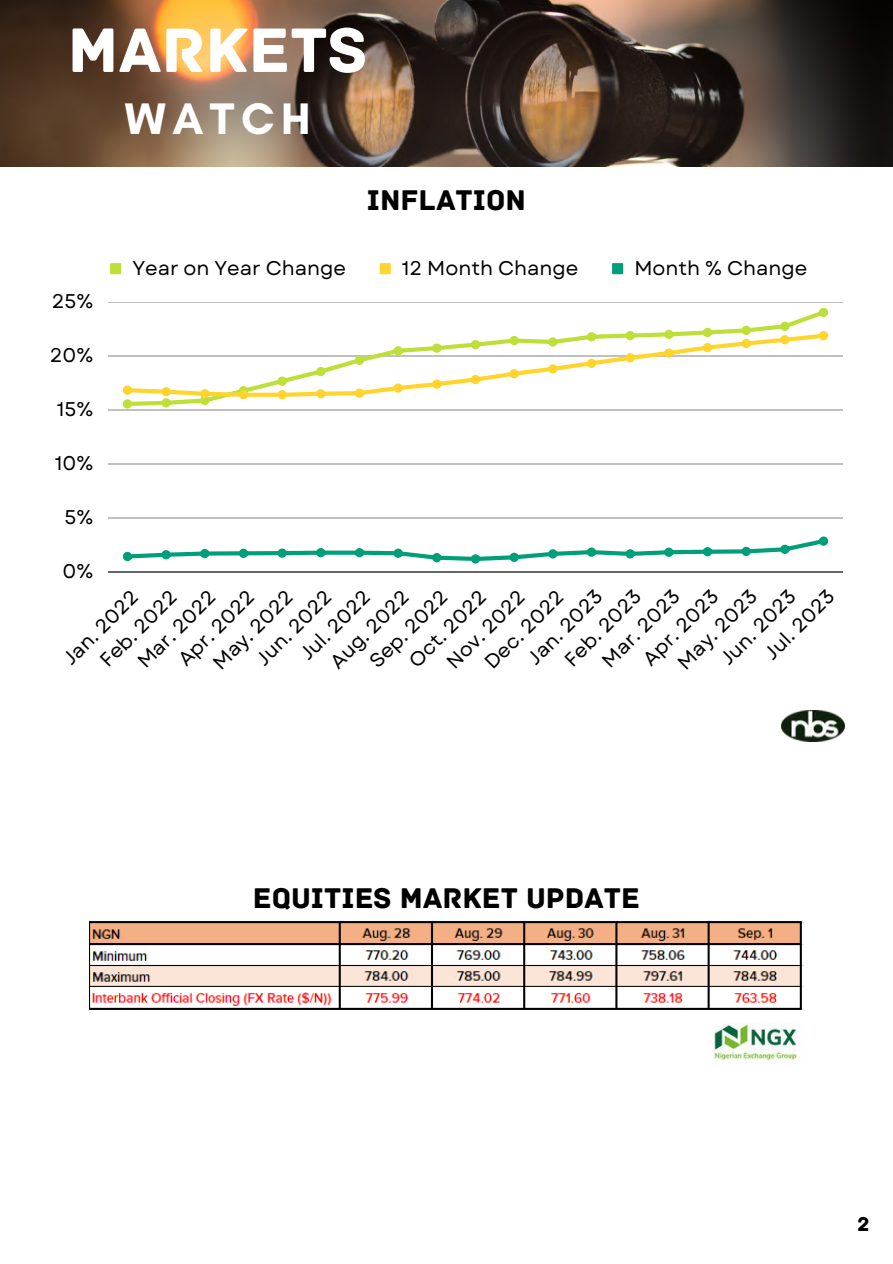
<style>
.page{position:relative;width:893px;height:1264px;background:#fff}
.page>*{position:absolute;margin:0;border:0;box-sizing:border-box;transform-origin:0 0}
.t1{font:66px "Archive";color:#fff}
.t2{font:700 45px "Glacial Indifference";letter-spacing:.145em;color:#fff}
.t3{font:30px "Archive";color:#000}
.t4{font:21px "Archive";color:#000}
.t5{font:19.8px "Garet";color:#000}
</style>
<div class="page">
<img style="left:0;top:0;width:892px;height:166px">
<img style="left:781px;top:710px;width:63px;height:31px">
<img style="left:708px;top:1009px;width:95px;height:53px">
<div style="left:110px;top:263px;width:11px;height:11px;background:#bde038"></div>
<div style="left:379px;top:263px;width:12px;height:11px;background:#ffd52d"></div>
<div style="left:612px;top:263px;width:11px;height:11px;background:#009f79"></div>
<hr style="left:108px;top:302px;width:734px;height:1px;background:#000">
<hr style="left:108px;top:356px;width:734px;height:1px;background:#000">
<hr style="left:108px;top:410px;width:734px;height:1px;background:#000">
<hr style="left:108px;top:464px;width:734px;height:1px;background:#000">
<hr style="left:108px;top:518px;width:734px;height:1px;background:#000">
<hr style="left:108px;top:572px;width:734px;height:1px;background:#000">
<svg style="left:123px;top:308px;width:705px;height:100px"></svg>
<svg style="left:123px;top:536px;width:705px;height:27px"></svg>
<img style="left:89px;top:920px;width:714px;height:89px">
<h1 class="t1" style="left:68px;top:11px;width:301px">MARKETS</h1>
<h2 class="t2" style="left:125px;top:91px;width:187px">WATCH</h2>
<h3 class="t3" style="left:367px;top:183px;width:161px">INFLATION</h3>
<p class="t5" style="left:52px;top:287px;width:43px">25%</p>
<p class="t5" style="left:50px;top:341px;width:45px">20%</p>
<p class="t5" style="left:57px;top:395px;width:38px">15%</p>
<p class="t5" style="left:55px;top:449px;width:40px">10%</p>
<p class="t5" style="left:64px;top:503px;width:30px">5%</p>
<p class="t5" style="left:62px;top:557px;width:32px">0%</p>
<p class="t5" style="left:132px;top:253px;width:215px">Year on Year Change</p>
<p class="t5" style="left:402px;top:253px;width:178px">12 Month Change</p>
<p class="t5" style="left:634px;top:253px;width:175px">Month % Change</p>
<p class="t5" style="left:249px;top:652px;width:99px;rotate:-45deg">Jun. 2022</p>
<p class="t5" style="left:206px;top:656px;width:105px;rotate:-45deg">May. 2022</p>
<p class="t5" style="left:363px;top:654px;width:103px;rotate:-45deg">Sep. 2022</p>
<p class="t5" style="left:713px;top:651px;width:98px;rotate:-45deg">Jun. 2023</p>
<p class="t5" style="left:670px;top:655px;width:104px;rotate:-45deg">May. 2023</p>
<p class="t5" style="left:131px;top:654px;width:102px;rotate:-45deg">Mar. 2022</p>
<p class="t5" style="left:293px;top:646px;width:91px;rotate:-45deg">Jul. 2022</p>
<p class="t5" style="left:595px;top:654px;width:102px;rotate:-45deg">Mar. 2023</p>
<p class="t5" style="left:323px;top:655px;width:103px;rotate:-45deg">Aug. 2022</p>
<p class="t5" style="left:758px;top:646px;width:90px;rotate:-45deg">Jul. 2023</p>
<p class="t5" style="left:440px;top:654px;width:103px;rotate:-45deg">Nov. 2022</p>
<p class="t5" style="left:93px;top:653px;width:101px;rotate:-45deg">Feb. 2022</p>
<p class="t5" style="left:56px;top:651px;width:98px;rotate:-45deg">Jan. 2022</p>
<p class="t5" style="left:478px;top:655px;width:104px;rotate:-45deg">Dec. 2022</p>
<p class="t5" style="left:171px;top:652px;width:99px;rotate:-45deg">Apr. 2022</p>
<p class="t5" style="left:558px;top:652px;width:100px;rotate:-45deg">Feb. 2023</p>
<p class="t5" style="left:521px;top:651px;width:98px;rotate:-45deg">Jan. 2023</p>
<p class="t5" style="left:636px;top:652px;width:99px;rotate:-45deg">Apr. 2023</p>
<p class="t5" style="left:402px;top:653px;width:101px;rotate:-45deg">Oct. 2022</p>
<h3 class="t3" style="left:253px;top:880px;width:388px">EQUITIES MARKET UPDATE</h3>
<p class="t4" style="left:857px;top:1211px;width:13px">2</p>
</div>
